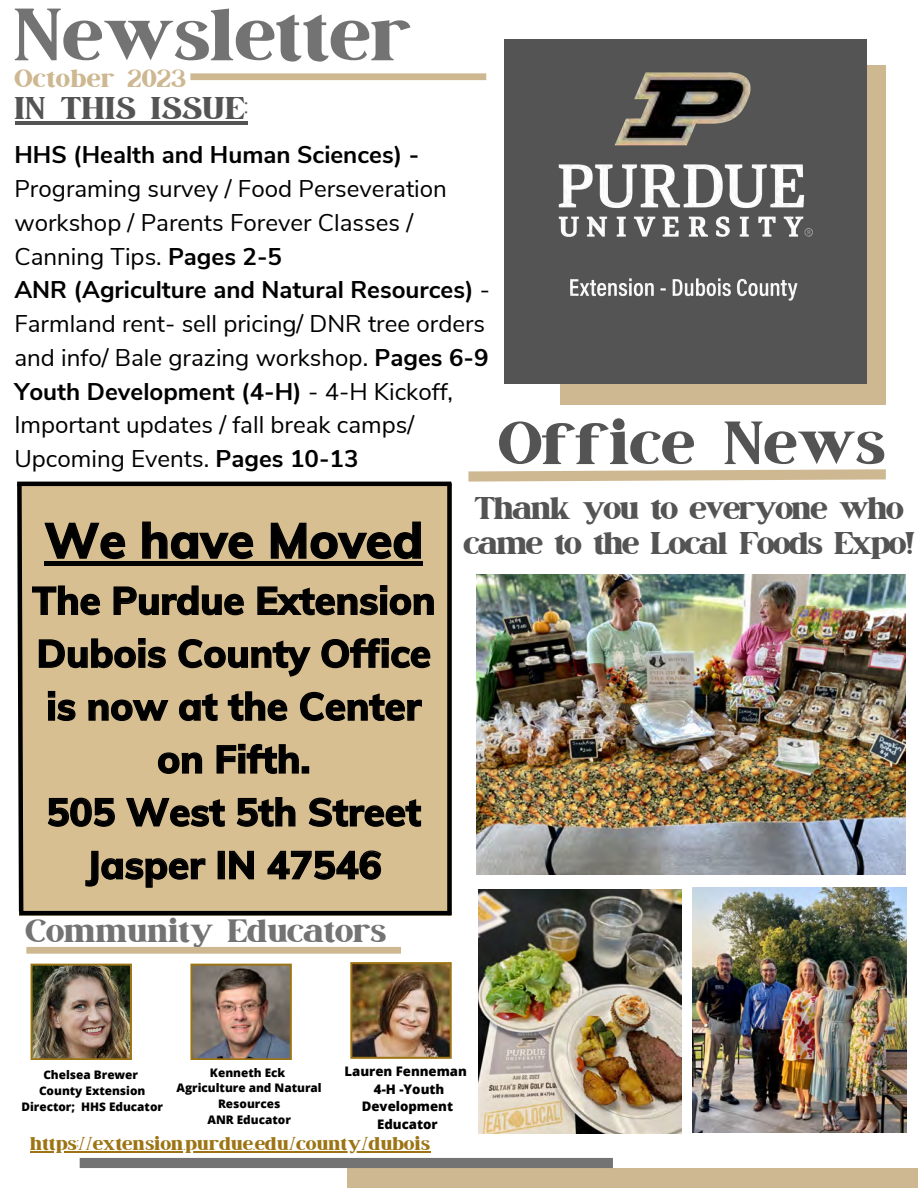
<style>
.page{position:relative;width:918px;height:1188px;background:#fff}
.page>*{position:absolute;margin:0;border:0;box-sizing:border-box;transform-origin:0 0}
.t1{font:88.05px "March";color:#737373}
.t2{font:72.45px "March";color:#545454}
.t3{font:800 48.75px "Muli";color:#000}
.t4{font:38.55px "March";letter-spacing:-.015em;color:#737373}
.t5{font:800 38.25px/52.8px "Muli";color:#000;text-align:center}
.t6{font:37.5px/34.8px "March";letter-spacing:-.05em;color:#545454}
.t7{font:37.5px "March";color:#545454}
.t8{font:30px "March";letter-spacing:.01em;color:#ceb891}
.t9{font:24.15px/33.8px "Nunito Sans";color:#000}
.t10{font:700 24.15px "Nunito Sans";color:#000}
.t11{font:22.35px "March";color:#9c7414}
.t12{font:800 13.2px/17.5px "Open Sans";color:#000;text-align:center}
.t13{font:800 11.85px/15.8px "Open Sans";color:#000;text-align:center}
.s1{font-weight:700}
</style>
<div class="page">
<div style="left:190px;top:73px;width:296px;height:7px;background:#ceb891"></div>
<svg style="left:468px;top:469px;width:418px;height:13px"></svg>
<div style="left:348px;top:1168px;width:570px;height:20px;background:#ceb891"></div>
<div style="left:80px;top:1158px;width:533px;height:10px;background:#737373"></div>
<img style="left:190px;top:964px;width:102px;height:96px">
<img style="left:350px;top:962px;width:102px;height:97px">
<div style="left:26px;top:947px;width:375px;height:7px;background:#ceb891"></div>
<img style="left:31px;top:964px;width:101px;height:96px">
<div style="left:561px;top:65px;width:325px;height:340px;background:#ceb891"></div>
<div style="left:504px;top:39px;width:363px;height:344px;background:#545454"></div>
<img style="left:558px;top:72px;width:255px;height:229px">
<div style="left:19px;top:484px;width:433px;height:431px;background:#d7bf92"></div>
<hr style="left:17px;top:482px;width:434px;height:4px;background:#000">
<hr style="left:19px;top:911px;width:432px;height:4px;background:#000">
<div style="left:447px;top:483px;width:5px;height:432px;background:#000"></div>
<img style="left:479px;top:890px;width:202px;height:244px">
<img style="left:477px;top:575px;width:428px;height:299px">
<img style="left:692px;top:888px;width:214px;height:245px">
<hr style="left:30px;top:1151px;width:400px;height:1px;background:#9c7414">
<svg style="left:17px;top:481px;width:418px;height:435px"></svg>
<div style="left:44px;top:561px;width:379px;height:5px;background:#000"></div>
<hr style="left:15px;top:121px;width:233px;height:4px;background:#545454">
<p class="t1" style="left:15px;top:-6px;width:399px">Newsletter</p>
<p class="t8" style="left:15px;top:65px;width:173px">October 2023</p>
<p class="t7" style="left:15px;top:91px;width:234px">IN THIS ISSUE:</p>
<p class="t10" style="left:14px;top:139px;width:406px">HHS (Health and Human Sciences) -</p>
<p class="t9" style="left:14px;top:172px;width:434px">Programing survey / Food Perseveration workshop / Parents Forever Classes /<br>Canning Tips. <span class="s1">Pages 2-5</span></p>
<p class="t9" style="left:14px;top:274px;width:477px"><span class="s1">ANR (Agriculture and Natural Resources)</span> -<br>Farmland rent- sell pricing/ DNR tree orders and info/ Bale grazing workshop. <span class="s1">Pages 6-9</span></p>
<p class="t9" style="left:14px;top:375px;width:440px"><span class="s1">Youth Development (4-H)</span> - 4-H Kickoff,<br>Important updates / fall break camps/<br>Upcoming Events. <span class="s1">Pages 10-13</span></p>
<p class="t2" style="left:499px;top:410px;width:388px">Office News</p>
<p class="t6" style="left:464px;top:492px;width:453px">Thank you to everyone who came to the Local Foods Expo!</p>
<p class="t3" style="left:44px;top:509px;width:380px">We have Moved</p>
<p class="t5" style="left:32px;top:574px;width:405px">The Purdue Extension</p>
<p class="t5" style="left:37px;top:626px;width:396px">Dubois County Office</p>
<p class="t5" style="left:46px;top:679px;width:377px">is now at the Center on Fifth.</p>
<p class="t5" style="left:47px;top:785px;width:376px">505 West 5th Street</p>
<p class="t5" style="left:86px;top:838px;width:297px">Jasper IN 47546</p>
<p class="t4" style="left:26px;top:913px;width:362px">Community Educators</p>
<p class="t13" style="left:43px;top:1067px;width:96px">Chelsea Brewer</p>
<p class="t13" style="left:21px;top:1083px;width:143px">County Extension<br>Director; HHS Educator</p>
<p class="t13" style="left:210px;top:1064px;width:77px">Kenneth Eck</p>
<p class="t13" style="left:177px;top:1080px;width:147px">Agriculture and Natural<br>Resources</p>
<p class="t13" style="left:207px;top:1111px;width:85px">ANR Educator</p>
<p class="t12" style="left:345px;top:1062px;width:124px">Lauren Fenneman</p>
<p class="t12" style="left:362px;top:1080px;width:93px">4-H -Youth<br>Development</p>
<p class="t12" style="left:377px;top:1115px;width:62px">Educator</p>
<p class="t11" style="left:30px;top:1133px;width:402px">https://extension.purdue.edu/county/dubois</p>
</div>
